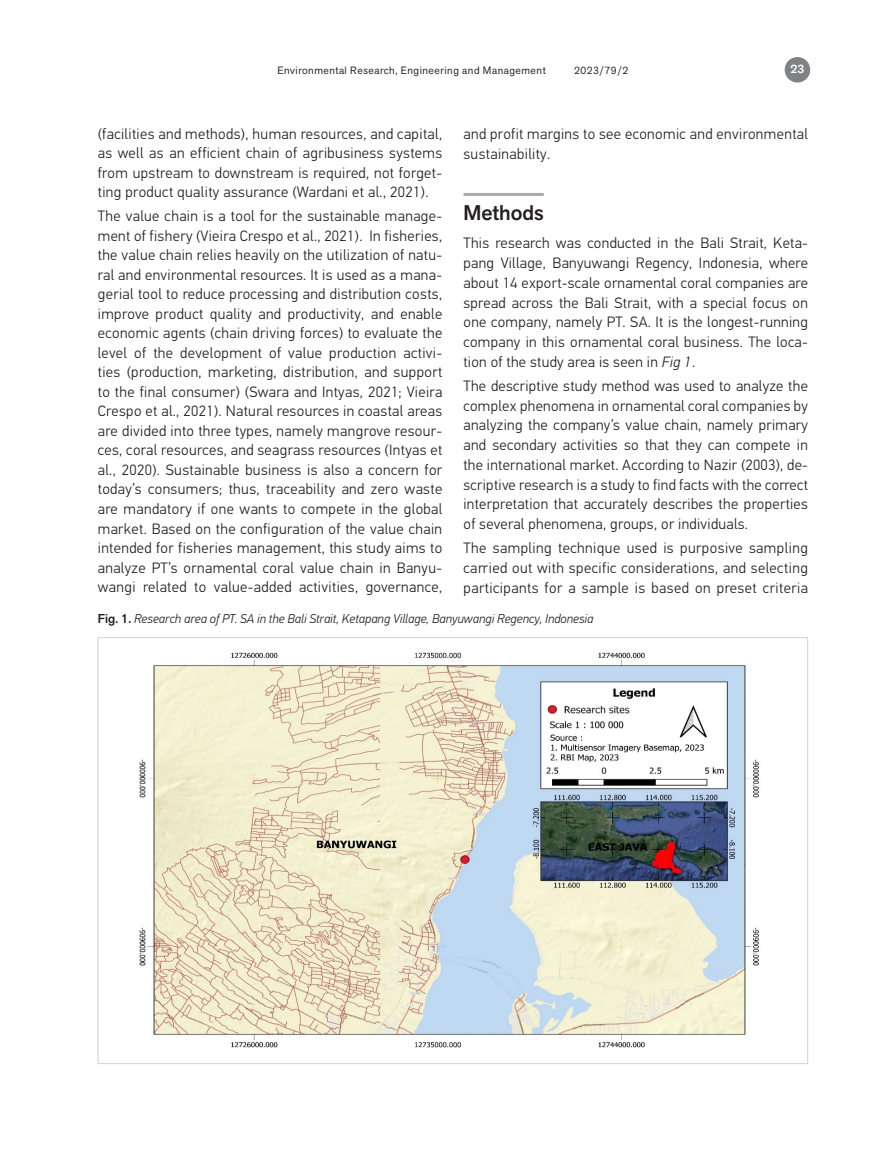
<style>
.page{position:relative;width:893px;height:1149px;background:#fff}
.page>*{position:absolute;margin:0;border:0;box-sizing:border-box;transform-origin:0 0}
.Skyrius{font:500 21px "Akzid Grtsk Next";color:#231f20}
.tekstas_EREM{font:300 15px/19.5px "PF Din Text Pro";letter-spacing:.025em;color:#231f20;text-align:justify}
.t1{font:italic 300 12.75px "PF Din Text Pro";color:#231f20}
.t2{font:500 12px "Akzid Grtsk Next";color:#fff}
.t3{font:10.5px "Akzid Grtsk Next";letter-spacing:.05em;color:#231f20}
.s1{font-style:italic}
.s2{font-family:"Akzid Grtsk Next";font-weight:500;font-style:normal}
</style>
<div class="page">
<div style="left:785px;top:57px;width:25px;height:25px;background:#808285;border-radius:50%"></div>
<hr style="left:463px;top:193px;width:81px;height:3px;background:#a8a9ad">
<img style="left:139px;top:652px;width:620px;height:396px">
<p class="t3" style="left:278px;top:63px;width:270px">Environmental Research, Engineering and Management</p>
<p class="t3" style="left:574px;top:63px;width:55px">2023/79/2</p>
<p class="t2" style="left:790px;top:61px;width:15px">23</p>
<p class="tekstas_EREM" style="left:463px;top:124px;width:346px">and profit margins to see economic and environmental sustainability.</p>
<p class="tekstas_EREM" style="left:98px;top:124px;width:346px">(facilities and methods), human resources, and capital, as well as an efficient chain of agribusiness systems from upstream to downstream is required, not forget&shy;ting product quality assurance (Wardani et al., 2021).</p>
<p class="tekstas_EREM" style="left:98px;top:206px;width:346px">The value chain is a tool for the sustainable manage&shy;ment of fishery (Vieira Crespo et al., 2021). In fisheries, the value chain relies heavily on the utilization of natu&shy;ral and environmental resources. It is used as a mana&shy;gerial tool to reduce processing and distribution costs, improve product quality and productivity, and enable economic agents (chain driving forces) to evaluate the level of the development of value production activi&shy;ties (production, marketing, distribution, and support to the final consumer) (Swara and Intyas, 2021; Vieira Crespo et al., 2021). Natural resources in coastal areas are divided into three types, namely mangrove resour&shy;ces, coral resources, and seagrass resources (Intyas et al., 2020). Sustainable business is also a concern for today’s consumers; thus, traceability and zero waste are mandatory if one wants to compete in the global market. Based on the configuration of the value chain intended for fisheries management, this study aims to analyze PT’s ornamental coral value chain in Banyu&shy;wangi related to value-added activities, governance,</p>
<p class="Skyrius" style="left:463px;top:199px;width:82px">Methods</p>
<p class="tekstas_EREM" style="left:463px;top:233px;width:346px">This research was conducted in the Bali Strait, Keta&shy;pang Village, Banyuwangi Regency, Indonesia, where about 14 export-scale ornamental coral companies are spread across the Bali Strait, with a special focus on one company, namely PT. SA. It is the longest-running company in this ornamental coral business. The loca&shy;tion of the study area is seen in <span class="s1">Fig 1</span>.</p>
<p class="tekstas_EREM" style="left:463px;top:376px;width:346px">The descriptive study method was used to analyze the complex phenomena in ornamental coral companies by analyzing the company’s value chain, namely primary and secondary activities so that they can compete in the international market. According to Nazir (2003), de&shy;scriptive research is a study to find facts with the correct interpretation that accurately describes the properties of several phenomena, groups, or individuals.</p>
<p class="tekstas_EREM" style="left:463px;top:538px;width:346px">The sampling technique used is purposive sampling carried out with specific considerations, and selecting participants for a sample is based on preset criteria</p>
<p class="t1" style="left:98px;top:611px;width:497px"><span class="s2">Fig. 1.</span> Research area of PT. SA in the Bali Strait, Ketapang Village, Banyuwangi Regency, Indonesia</p>
</div>
